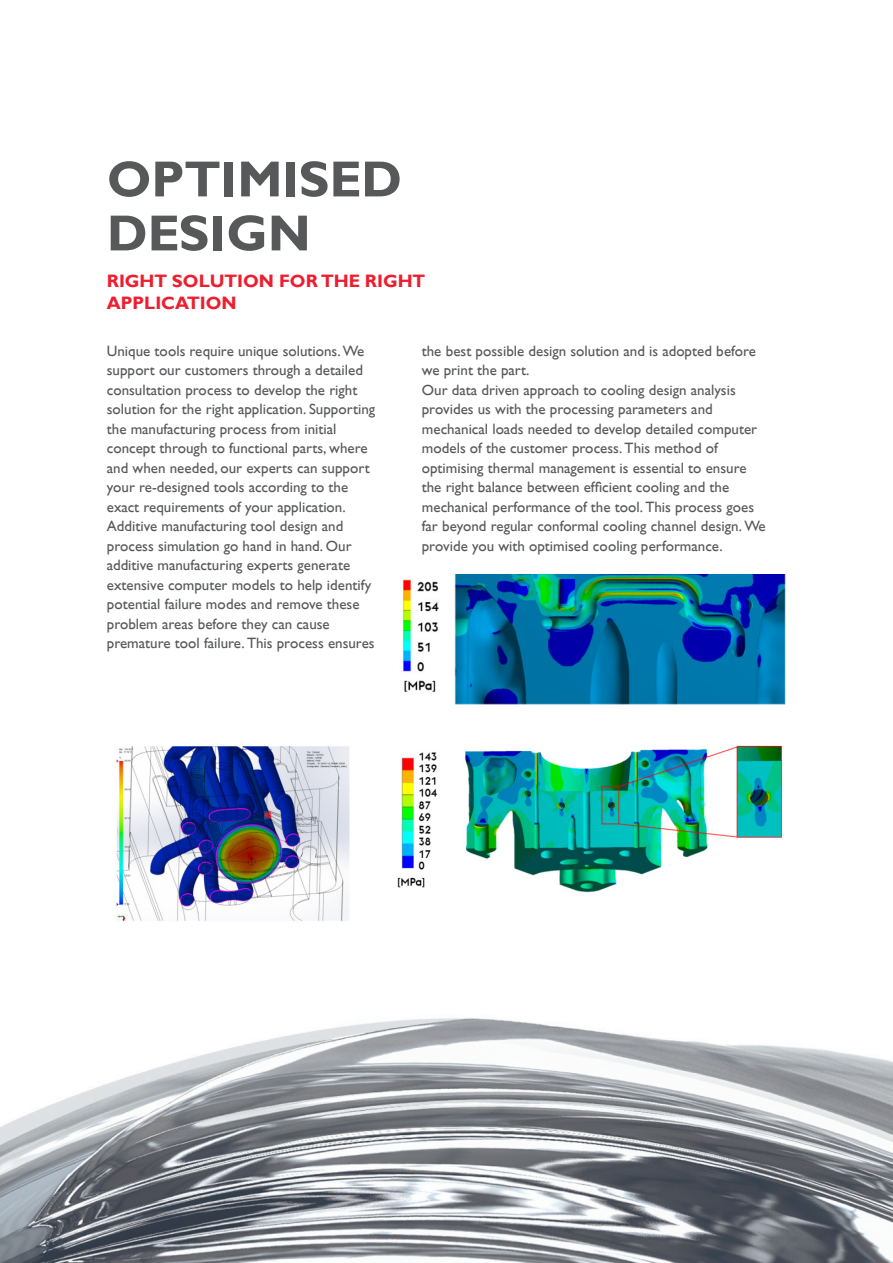
<style>
.page{position:relative;width:893px;height:1263px;background:#fff}
.page>*{position:absolute;margin:0;border:0;box-sizing:border-box;transform-origin:0 0}
.t1{font:700 51px "Assab Gill";color:#57585a}
.t2{font:700 18px/22.5px "Assab Gill";color:#ed1e2f}
.t3{font:15px/19.5px "Assab Gill";color:#57585a}
</style>
<div class="page">
<img style="left:116px;top:745px;width:667px;height:177px">
<img style="left:402px;top:574px;width:384px;height:131px">
<img style="left:0;top:1018px;width:893px;height:245px">
<p class="t1" style="left:107px;top:150px;width:297px">OPTIMISED</p>
<p class="t1" style="left:107px;top:204px;width:205px">DESIGN</p>
<p class="t2" style="left:107px;top:269px;width:320px">RIGHT SOLUTION FOR THE RIGHT<br>APPLICATION</p>
<p class="t3" style="left:422px;top:341px;width:336px">the best possible design solution and is adopted before we print the part.</p>
<p class="t3" style="left:422px;top:380px;width:345px">Our data driven approach to cooling design analysis provides us with the processing parameters and mechanical loads needed to develop detailed computer models of the customer process. This method of optimising thermal management is essential to ensure the right balance between efficient cooling and the mechanical performance of the tool. This process goes far beyond regular conformal cooling channel design. We provide you with optimised cooling performance.</p>
<p class="t3" style="left:107px;top:341px;width:270px">Unique tools require unique solutions. We support our customers through a detailed consultation process to develop the right solution for the right application. Supporting the manufacturing process from initial concept through to functional parts, where and when needed, our experts can support your re-designed tools according to the exact requirements of your application.</p>
<p class="t3" style="left:107px;top:517px;width:269px">Additive manufacturing tool design and process simulation go hand in hand. Our additive manufacturing experts generate extensive computer models to help identify potential failure modes and remove these problem areas before they can cause premature tool failure. This process ensures</p>
</div>
